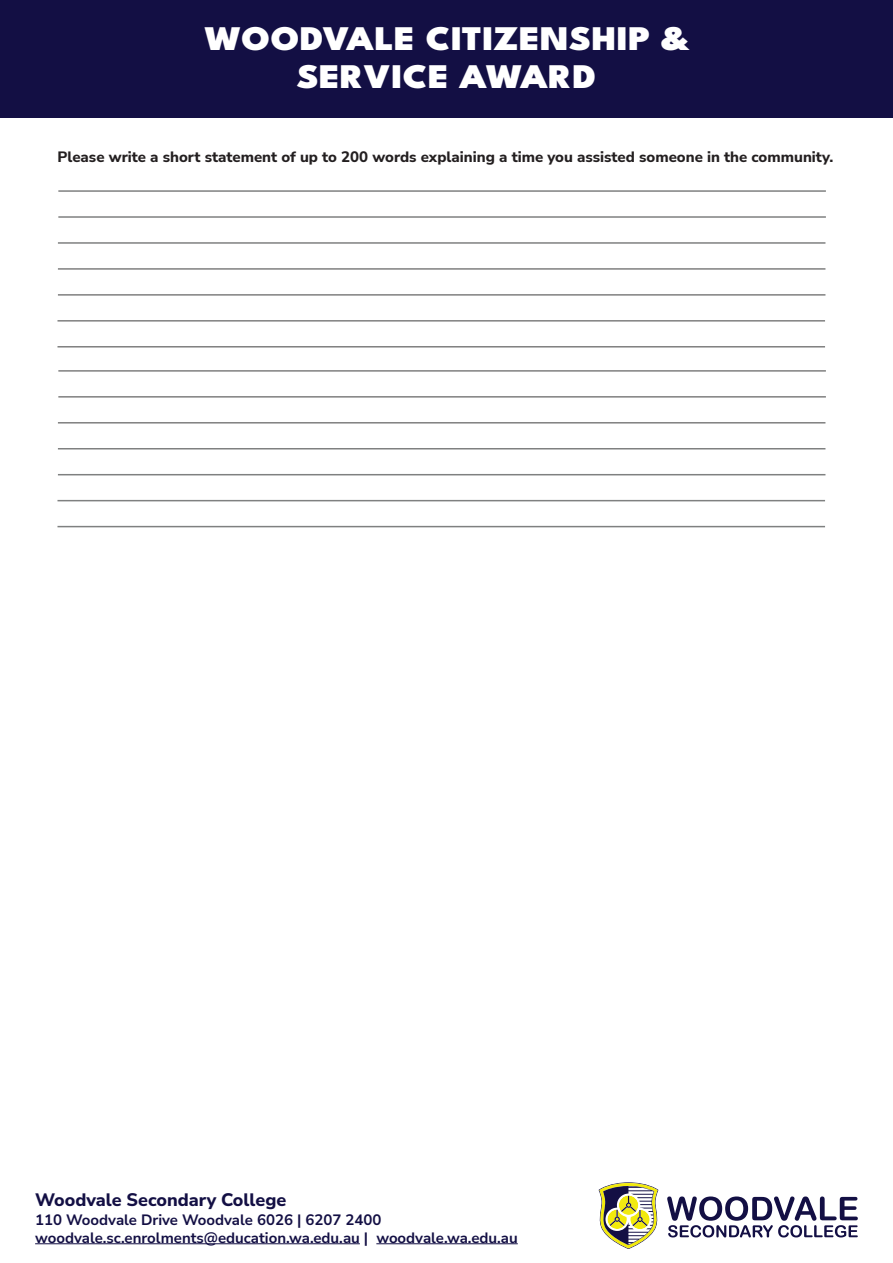
<style>
.page{position:relative;width:893px;height:1263px;background:#fff}
.page>*{position:absolute;margin:0;border:0;box-sizing:border-box;transform-origin:0 0}
.t1{font:100 34.5px "League Spartan";letter-spacing:.005em;color:#fff;scale:1.11 1}
.t2{font:800 18px "Nunito Sans";color:#130f44}
.t3{font:700 15px "Nunito Sans";color:#130f44}
.t4{font:800 15px "Nunito Sans";color:#231f20}
</style>
<div class="page">
<div style="left:0;top:0;width:893px;height:117px;background:#130f44"></div>
<svg style="left:599px;top:1182px;width:59px;height:66px"></svg>
<svg style="left:667px;top:1196px;width:191px;height:41px"></svg>
<hr style="left:35px;top:1243px;width:325px;height:1px;background:#130f44">
<hr style="left:376px;top:1243px;width:142px;height:1px;background:#130f44">
<hr style="left:58px;top:190px;width:768px;height:2px;background:#7f8080">
<hr style="left:58px;top:216px;width:768px;height:2px;background:#7f8080">
<hr style="left:58px;top:242px;width:767px;height:2px;background:#7f8080">
<hr style="left:58px;top:268px;width:767px;height:2px;background:#7f8080">
<hr style="left:58px;top:294px;width:767px;height:2px;background:#7f8080">
<hr style="left:57px;top:320px;width:768px;height:2px;background:#7f8080">
<hr style="left:57px;top:346px;width:768px;height:1px;background:#7f8080">
<hr style="left:58px;top:370px;width:768px;height:2px;background:#7f8080">
<hr style="left:58px;top:396px;width:768px;height:2px;background:#7f8080">
<hr style="left:58px;top:422px;width:767px;height:1px;background:#7f8080">
<hr style="left:58px;top:448px;width:767px;height:1px;background:#7f8080">
<hr style="left:58px;top:474px;width:767px;height:1px;background:#7f8080">
<hr style="left:57px;top:500px;width:768px;height:1px;background:#7f8080">
<hr style="left:57px;top:526px;width:768px;height:1px;background:#7f8080">
<p class="t1" style="left:204px;top:14px;width:438px">WOODVALE CITIZENSHIP &amp;</p>
<p class="t1" style="left:297px;top:51px;width:271px">SERVICE AWARD</p>
<p class="t4" style="left:57px;top:146px;width:777px">Please write a short statement of up to 200 words explaining a time you assisted someone in the community.</p>
<p class="t2" style="left:35px;top:1187px;width:253px">Woodvale Secondary College</p>
<p class="t3" style="left:35px;top:1209px;width:348px">110 Woodvale Drive Woodvale 6026 | 6207 2400</p>
<p class="t3" style="left:35px;top:1227px;width:484px">woodvale.sc.enrolments@education.wa.edu.au | woodvale.wa.edu.au</p>
</div>
